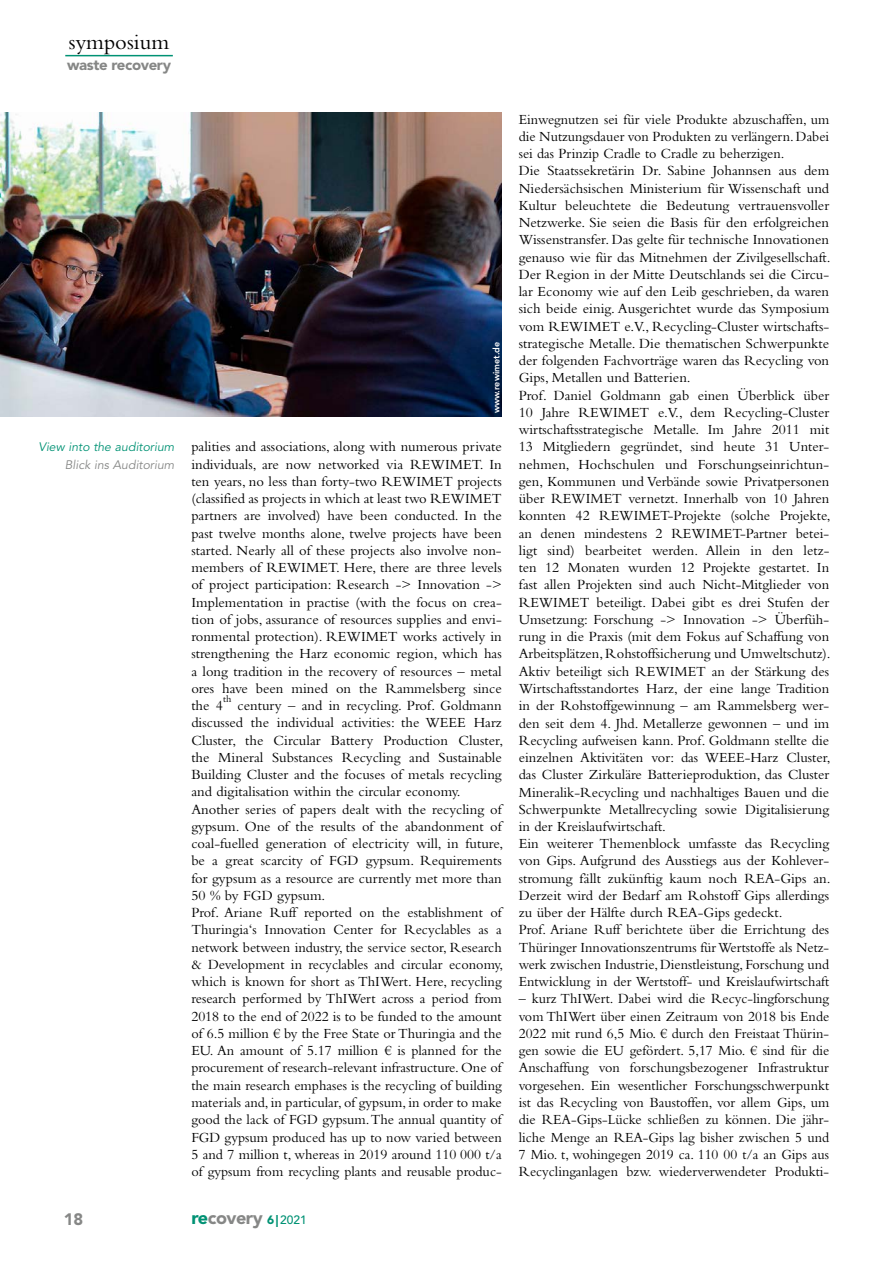
<style>
.page{position:relative;width:893px;height:1263px;background:#fff}
.page>*{position:absolute;margin:0;border:0;box-sizing:border-box;transform-origin:0 0}
.t1{font:22.5px "Bembo Std";color:#000}
.t2{font:900 18px "Avenir LT Std";letter-spacing:-.025em;color:#868786}
.t3{font:900 16.5px "Avenir LT Std";color:#868786}
.t4{font:900 15px "Avenir LT Std";letter-spacing:-.025em;color:#868786}
.t5{font:14.55px/17.2px "Bembo Std";color:#000;text-align:justify}
.t6{font:italic 12.3px "Avenir LT Std";color:#009274}
.t7{font:italic 12.3px "Avenir LT Std";color:#868786}
.t8{font:10.2px "Bembo Std";color:#000}
.t9{font:800 9px "Avenir LT Std";color:#fff}
.s1{color:#009274}
.s2{font-size:12px;color:#009274}
.s3{font-weight:500;font-size:12px;color:#009274}
</style>
<div class="page">
<hr style="left:65px;top:55px;width:108px;height:1px;background:#009274">
<img style="left:0;top:113px;width:502px;height:304px">
<h1 class="t1" style="left:69px;top:28px;width:102px">symposium</h1>
<p class="t4" style="left:67px;top:55px;width:105px">waste recovery</p>
<p class="t6" style="left:38px;top:440px;width:137px">View into the auditorium</p>
<p class="t7" style="left:65px;top:457px;width:111px">Blick ins Auditorium</p>
<p class="t9" style="left:491px;top:413px;width:73px;rotate:-90deg">www.rewimet.de</p>
<p class="t5" style="left:191px;top:438px;width:312px">palities and associations, along with numerous private individuals, are now networked via REWIMET. In ten years, no less than forty-two REWIMET projects (classified as projects in which at least two REWIMET partners are involved) have been conducted. In the past twelve months alone, twelve projects have been started. Nearly all of these projects also involve non&shy;members of REWIMET. Here, there are three levels of project participation: Research -&gt; Innovation -&gt; Implementation in practise (with the focus on crea&shy;tion of jobs, assurance of resources supplies and envi&shy;ronmental protection). REWIMET works actively in strengthening the Harz economic region, which has a long tradition in the recovery of resources – metal ores have been mined on the Rammelsberg since the 4</p>
<p class="t8" style="left:223px;top:693px;width:10px">th</p>
<p class="t5" style="left:191px;top:697px;width:314px;text-align:left;text-indent:46px">century – and in recycling. Prof. Goldmann discussed the individual activities: the WEEE Harz Cluster, the Circular Battery Production Cluster, the Mineral Substances Recycling and Sustainable Building Cluster and the focuses of metals recycling and digitalisation within the circular economy.<br>Another series of papers dealt with the recycling of gypsum. One of the results of the abandonment of coal-fuelled generation of electricity will, in future, be a great scarcity of FGD gypsum. Requirements for gypsum as a resource are currently met more than 50 % by FGD gypsum.<br>Prof. Ariane Ruff reported on the establishment of Thuringia‘s Innovation Center for Recyclables as a network between industry, the service sector, Research &amp; Development in recyclables and circular economy, which is known for short as ThIWert. Here, recycling research performed by ThIWert across a period from 2018 to the end of 2022 is to be funded to the amount of 6.5 million € by the Free State or Thuringia and the EU. An amount of 5.17 million € is planned for the procurement of research-relevant infrastructure. One of the main research emphases is the recycling of building materials and, in particular, of gypsum, in order to make good the lack of FGD gypsum. The annual quantity of FGD gypsum produced has up to now varied between 5 and 7 million t, whereas in 2019 around 110 000 t/a of gypsum from recycling plants and reusable produc-</p>
<p class="t3" style="left:64px;top:1209px;width:21px">18</p>
<p class="t2" style="left:191px;top:1207px;width:117px"><span class="s1">re</span>covery <span class="s2">6|</span><span class="s3">2021</span></p>
<p class="t5" style="left:519px;top:110px;width:313px;text-align:left">Einwegnutzen sei für viele Produkte abzuschaffen, um die Nutzungsdauer von Produkten zu verlängern. Dabei sei das Prinzip Cradle to Cradle zu beherzigen.<br>Die Staatssekretärin Dr. Sabine Johannsen aus dem Niedersächsischen Ministerium für Wissenschaft und Kultur beleuchtete die Bedeutung vertrauensvoller Netzwerke. Sie seien die Basis für den erfolgreichen Wissenstransfer. Das gelte für technische Innovationen genauso wie für das Mitnehmen der Zivilgesellschaft.<br>Der Region in der Mitte Deutschlands sei die Circu&shy;lar Economy wie auf den Leib geschrieben, da waren sich beide einig. Ausgerichtet wurde das Symposium vom REWIMET e.V., Recycling-Cluster wirtschafts&shy;strategische Metalle. Die thematischen Schwerpunkte der folgenden Fachvorträge waren das Recycling von Gips, Metallen und Batterien.<br>Prof. Daniel Goldmann gab einen Überblick über 10 Jahre REWIMET e.V., dem Recycling-Cluster wirtschaftsstrategische Metalle. Im Jahre 2011 mit 13 Mitgliedern gegründet, sind heute 31 Unter&shy;nehmen, Hochschulen und Forschungseinrichtun&shy;gen, Kommunen und Verbände sowie Privatpersonen über REWIMET vernetzt. Innerhalb von 10 Jahren konnten 42 REWIMET-Projekte (solche Projekte, an denen mindestens 2 REWIMET-Partner betei&shy;ligt sind) bearbeitet werden. Allein in den letz&shy;ten 12 Monaten wurden 12 Projekte gestartet. In fast allen Projekten sind auch Nicht-Mitglieder von REWIMET beteiligt. Dabei gibt es drei Stufen der Umsetzung: Forschung -&gt; Innovation -&gt; Überfüh&shy;rung in die Praxis (mit dem Fokus auf Schaffung von Arbeitsplätzen, Rohstoffsicherung und Umweltschutz).<br>Aktiv beteiligt sich REWIMET an der Stärkung des Wirtschaftsstandortes Harz, der eine lange Tradition in der Rohstoffgewinnung – am Rammelsberg wer&shy;den seit dem 4. Jhd. Metallerze gewonnen – und im Recycling aufweisen kann. Prof. Goldmann stellte die einzelnen Aktivitäten vor: das WEEE-Harz Cluster, das Cluster Zirkuläre Batterieproduktion, das Cluster Mineralik-Recycling und nachhaltiges Bauen und die Schwerpunkte Metallrecycling sowie Digitalisierung in der Kreislaufwirtschaft.<br>Ein weiterer Themenblock umfasste das Recycling von Gips. Aufgrund des Ausstiegs aus der Kohlever&shy;stromung fällt zukünftig kaum noch REA-Gips an.<br>Derzeit wird der Bedarf am Rohstoff Gips allerdings zu über der Hälfte durch REA-Gips gedeckt.<br>Prof. Ariane Ruff berichtete über die Errichtung des Thüringer Innovationszentrums für Wertstoffe als Netz&shy;werk zwischen Industrie, Dienstleistung, Forschung und Entwicklung in der Wertstoff- und Kreislaufwirtschaft</p>
<p class="t5" style="left:519px;top:990px;width:312px">– kurz ThIWert. Dabei wird die Recyc-lingforschung vom ThIWert über einen Zeitraum von 2018 bis Ende 2022 mit rund 6,5 Mio. € durch den Freistaat Thürin&shy;gen sowie die EU gefördert. 5,17 Mio. € sind für die Anschaffung von forschungsbezogener Infrastruktur vorgesehen. Ein wesentlicher Forschungsschwerpunkt ist das Recycling von Baustoffen, vor allem Gips, um die REA-Gips-Lücke schließen zu können. Die jähr&shy;liche Menge an REA-Gips lag bisher zwischen 5 und 7 Mio. t, wohingegen 2019 ca. 110 00 t/a an Gips aus Recyclinganlagen bzw. wiederverwendeter Produkti-</p>
</div>
